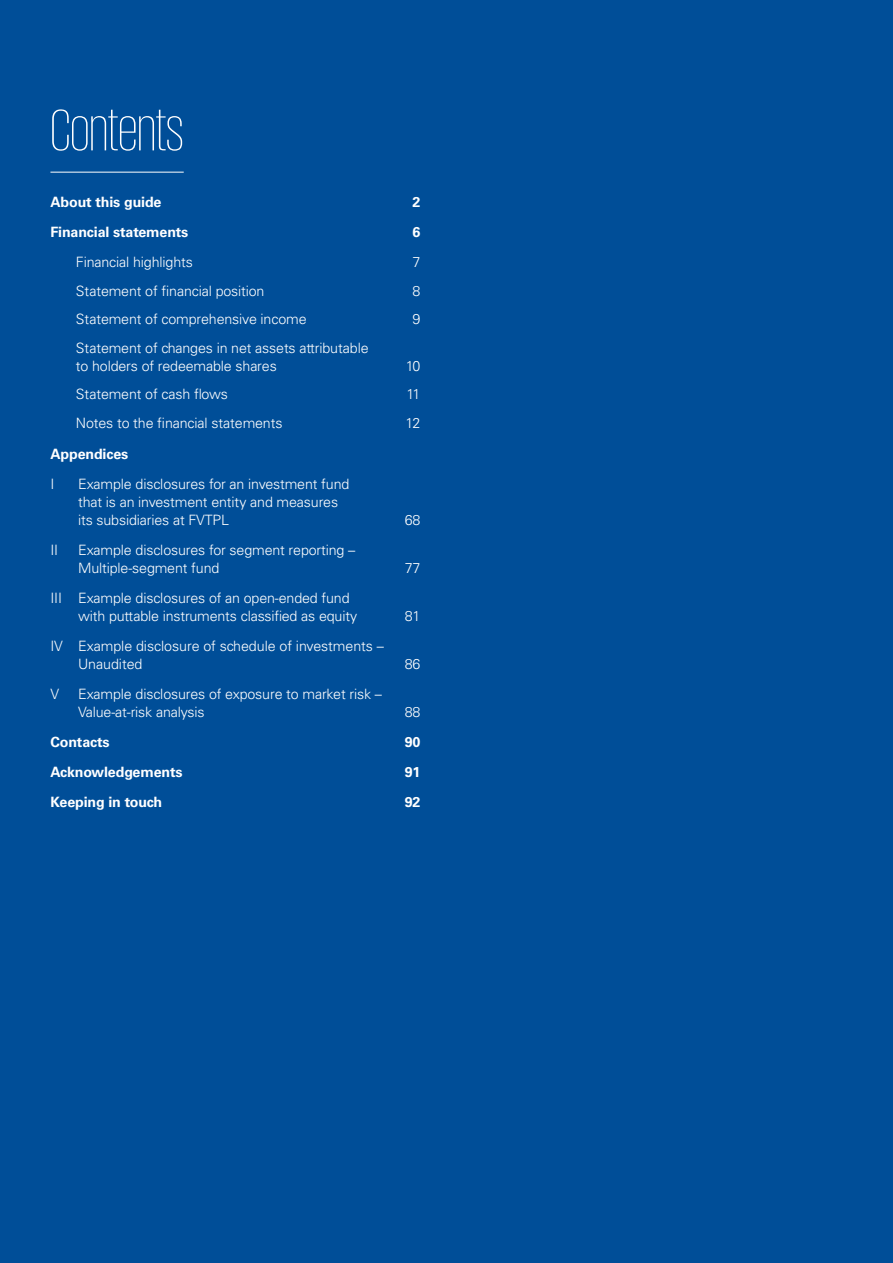
<style>
.page{position:relative;width:893px;height:1263px;background:#004e98}
.page>*{position:absolute;margin:0;border:0;box-sizing:border-box;transform-origin:0 0}
.t1{font:200 60px "KPMG";letter-spacing:-.005em;color:#fff}
.t2{font:300 14.25px/18px "Univers LT Std";letter-spacing:-.01em;color:#fff}
.t3{font:700 14.25px "Univers LT Std";letter-spacing:-.01em;color:#fff}
</style>
<div class="page">
<hr style="left:50px;top:172px;width:134px;height:1px;background:#fff">
<h1 class="t1" style="left:50px;top:102px;width:135px">Contents</h1>
<p class="t3" style="left:50px;top:194px;width:113px">About this guide</p>
<p class="t3" style="left:413px;top:194px;width:9px">2</p>
<p class="t3" style="left:50px;top:224px;width:139px">Financial statements</p>
<p class="t3" style="left:413px;top:224px;width:9px">6</p>
<p class="t2" style="left:76px;top:253px;width:118px">Financial highlights</p>
<p class="t2" style="left:413px;top:253px;width:9px">7</p>
<p class="t2" style="left:76px;top:282px;width:190px">Statement of financial position</p>
<p class="t2" style="left:413px;top:282px;width:9px">8</p>
<p class="t2" style="left:76px;top:310px;width:232px">Statement of comprehensive income</p>
<p class="t2" style="left:413px;top:310px;width:9px">9</p>
<p class="t2" style="left:76px;top:339px;width:294px">Statement of changes in net assets attributable to holders of redeemable shares</p>
<p class="t2" style="left:406px;top:357px;width:16px">10</p>
<p class="t2" style="left:76px;top:385px;width:153px">Statement of cash flows</p>
<p class="t2" style="left:406px;top:385px;width:16px">11</p>
<p class="t2" style="left:76px;top:414px;width:208px">Notes to the financial statements</p>
<p class="t2" style="left:406px;top:414px;width:16px">12</p>
<p class="t3" style="left:50px;top:446px;width:79px">Appendices</p>
<p class="t2" style="left:50px;top:475px;width:5px">I</p>
<p class="t2" style="left:78px;top:475px;width:273px">Example disclosures for an investment fund that is an investment entity and measures its subsidiaries at FVTPL</p>
<p class="t2" style="left:405px;top:511px;width:17px">68</p>
<p class="t2" style="left:50px;top:541px;width:9px">II</p>
<p class="t2" style="left:78px;top:541px;width:279px">Example disclosures for segment reporting –<br>Multiple-segment fund</p>
<p class="t2" style="left:78px;top:589px;width:281px;text-indent:-28px">III Example disclosures of an open-ended fund with puttable instruments classified as equity</p>
<p class="t2" style="left:78px;top:637px;width:307px;text-indent:-28px">IV Example disclosure of schedule of investments –<br>Unaudited</p>
<p class="t2" style="left:50px;top:685px;width:10px">V</p>
<p class="t2" style="left:78px;top:685px;width:305px">Example disclosures of exposure to market risk –<br>Value-at-risk analysis</p>
<p class="t2" style="left:405px;top:559px;width:17px">77</p>
<p class="t2" style="left:405px;top:607px;width:17px">81</p>
<p class="t2" style="left:405px;top:655px;width:17px">86</p>
<p class="t2" style="left:405px;top:703px;width:17px">88</p>
<p class="t3" style="left:50px;top:734px;width:61px">Contacts</p>
<p class="t3" style="left:405px;top:734px;width:17px">90</p>
<p class="t3" style="left:50px;top:764px;width:134px">Acknowledgements</p>
<p class="t3" style="left:405px;top:764px;width:17px">91</p>
<p class="t3" style="left:50px;top:794px;width:113px">Keeping in touch</p>
<p class="t3" style="left:405px;top:794px;width:17px">92</p>
</div>
